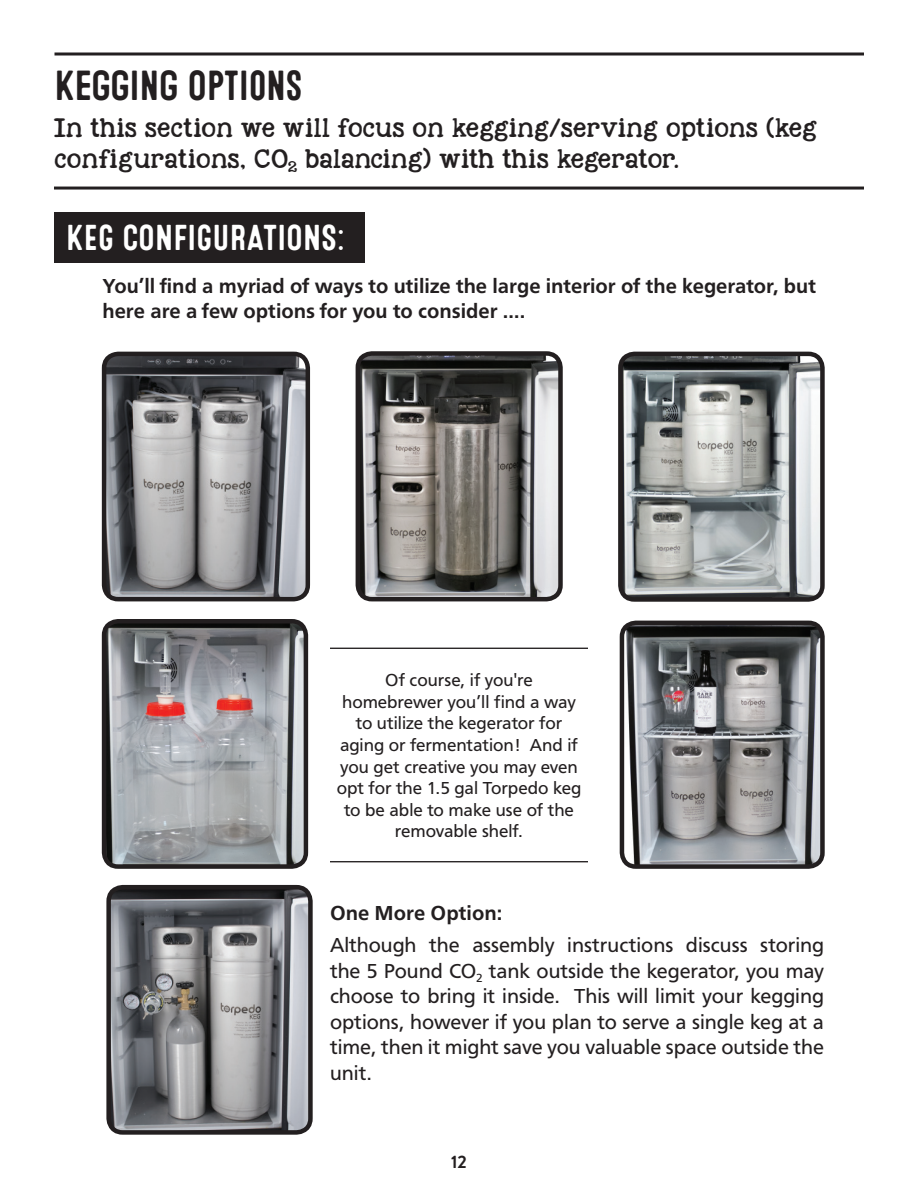
<style>
.page{position:relative;width:918px;height:1188px;background:#fff}
.page>*{position:absolute;margin:0;border:0;box-sizing:border-box;transform-origin:0 0}
.t1{font:42px "Microbrew Soft One";letter-spacing:-.02em;color:#231f20}
.t2{font:36px "Microbrew Soft One";letter-spacing:-.01em;color:#fff}
.t3{font:21px/25.5px "Carto Gothic Std";color:#231f20;text-align:justify}
.t4{font:700 21px/25.5px "Carto Gothic Std";color:#231f20}
.t5{font:19.5px/31.5px "KG Nextto Me Solid";color:#231f20}
.t6{font:18px/21.6px "Carto Gothic Std";color:#231f20;text-align:center}
.t7{font:700 18px "Brandon Grotesque";color:#231f20}
</style>
<div class="page">
<img style="left:105px;top:356px;width:200px;height:242px">
<div style="left:102px;top:352px;width:208px;height:249px;border:4px solid #231f20;border-radius:14px"></div>
<img style="left:358px;top:356px;width:200px;height:243px">
<div style="left:356px;top:351px;width:207px;height:250px;border:4px solid #231f20;border-radius:14px"></div>
<img style="left:111px;top:890px;width:197px;height:240px">
<div style="left:106px;top:885px;width:207px;height:250px;border:4px solid #231f20;border-radius:14px"></div>
<img style="left:107px;top:624px;width:196px;height:240px">
<div style="left:102px;top:619px;width:206px;height:250px;border:4px solid #231f20;border-radius:14px"></div>
<img style="left:623px;top:357px;width:197px;height:240px">
<div style="left:618px;top:352px;width:207px;height:250px;border:4px solid #231f20;border-radius:14px"></div>
<img style="left:622px;top:624px;width:198px;height:240px">
<div style="left:620px;top:621px;width:205px;height:248px;border:4px solid #231f20;border-radius:14px"></div>
<hr style="left:330px;top:648px;width:258px;height:1px;background:#231f20">
<hr style="left:330px;top:861px;width:258px;height:1px;background:#231f20">
<hr style="left:54px;top:187px;width:810px;height:3px;background:#231f20">
<svg style="left:55px;top:52px;width:809px;height:4px;background:#595657"></svg>
<div style="left:54px;top:212px;width:310px;height:51px;background:#231f20"></div>
<p class="t1" style="left:54px;top:62px;width:250px">KEGGING OPTIONS</p>
<p class="t5" style="left:54px;top:111px;width:765px">In this section we will focus on kegging/serving options (keg configurations, CO<sub>2</sub> balancing) with this kegerator.</p>
<p class="t2" style="left:66px;top:217px;width:281px">KEG CONFIGURATIONS:</p>
<p class="t4" style="left:103px;top:273px;width:715px">You’ll find a myriad of ways to utilize the large interior of the kegerator, but here are a few options for you to consider ….</p>
<p class="t6" style="left:337px;top:669px;width:246px">Of course, if you're homebrewer you’ll find a way to utilize the kegerator for aging or fermentation! And if you get creative you may even opt for the 1.5 gal Torpedo keg to be able to make use of the removable shelf.</p>
<p class="t4" style="left:330px;top:900px;width:174px">One More Option:</p>
<p class="t3" style="left:330px;top:933px;width:496px">Although the assembly instructions discuss storing the 5 Pound CO<sub>2</sub> tank outside the kegerator, you may choose to bring it inside. This will limit your kegging options, however if you plan to serve a single keg at a time, then it might save you valuable space outside the unit.</p>
<p class="t7" style="left:451px;top:1149px;width:17px">12</p>
</div>
